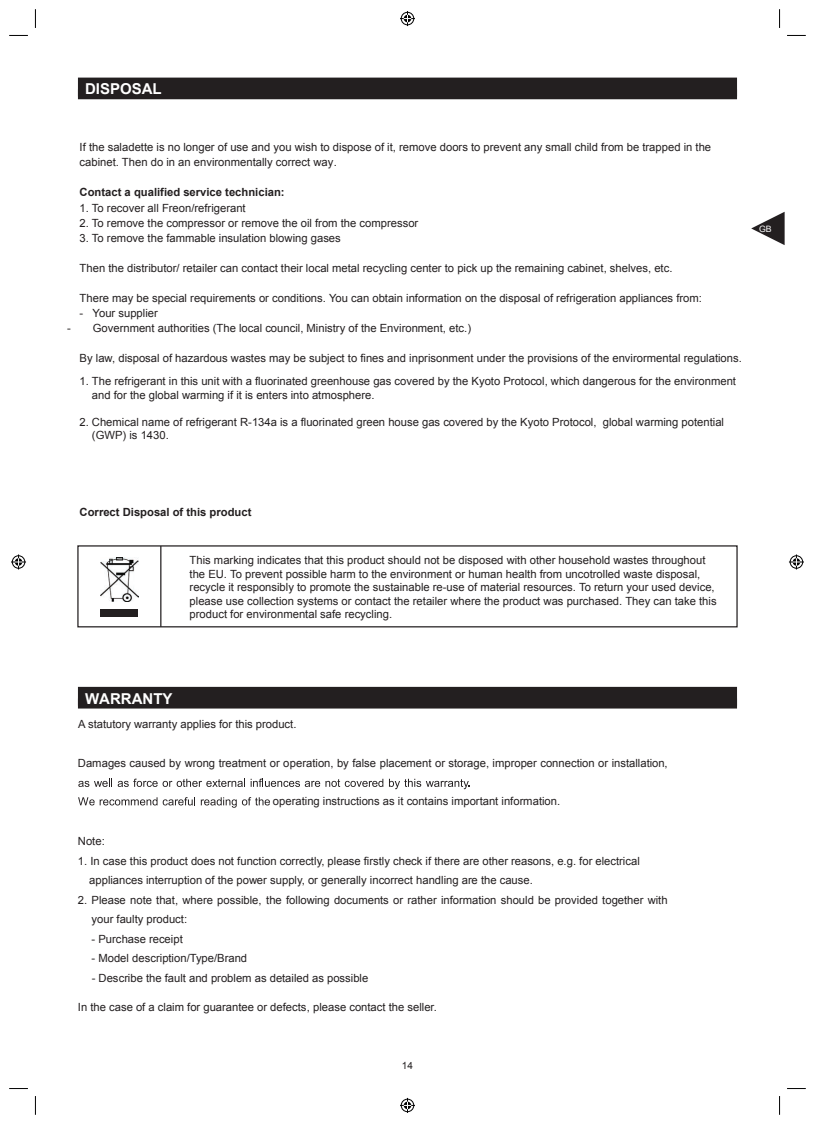
<style>
.page{position:relative;width:815px;height:1124px;background:#fff}
.page>*{position:absolute;margin:0;border:0;box-sizing:border-box;transform-origin:0 0}
.t1{font:700 15px "Arial";color:#fff}
.t2{font:11.25px/13.5px "Arial";color:#231f20}
.t3{font:700 11.25px "Arial";color:#231f20}
.t4{font:10px "Arial";color:#231f20}
.t5{font:8.75px "Arial";color:#fff}
.s1{font-style:inherit}
</style>
<div class="page">
<div style="left:78px;top:78px;width:659px;height:18px;background:#231f20"></div>
<div style="left:78px;top:89px;width:659px;height:10px;background:#231f20"></div>
<svg style="left:9px;top:35px;width:19px;height:1px"></svg>
<svg style="left:787px;top:35px;width:19px;height:1px"></svg>
<svg style="left:9px;top:1088px;width:19px;height:1px"></svg>
<svg style="left:787px;top:1088px;width:19px;height:1px"></svg>
<svg style="left:35px;top:9px;width:1px;height:19px"></svg>
<svg style="left:35px;top:1096px;width:1px;height:18px"></svg>
<svg style="left:779px;top:9px;width:1px;height:19px"></svg>
<svg style="left:400px;top:11px;width:15px;height:15px"></svg>
<svg style="left:400px;top:1097px;width:15px;height:15px"></svg>
<svg style="left:11px;top:554px;width:15px;height:15px"></svg>
<svg style="left:789px;top:554px;width:15px;height:15px"></svg>
<svg style="left:779px;top:1096px;width:1px;height:18px"></svg>
<img style="left:101px;top:557px;width:37px;height:44px">
<div style="left:101px;top:609px;width:37px;height:7px;background:#231f20"></div>
<div style="left:77px;top:545px;width:661px;height:82px;border:1px solid #231f20"></div>
<hr style="left:160px;top:546px;width:1px;height:80px;background:#231f20">
<div style="left:78px;top:686px;width:659px;height:19px;background:#231f20"></div>
<div style="left:78px;top:698px;width:659px;height:10px;background:#231f20"></div>
<svg style="left:751px;top:212px;width:34px;height:33px"></svg>
<svg style="left:78px;top:778px;width:34px;height:8px"></svg>
<svg style="left:118px;top:778px;width:127px;height:8px"></svg>
<svg style="left:251px;top:778px;width:132px;height:8px"></svg>
<svg style="left:389px;top:778px;width:81px;height:11px"></svg>
<svg style="left:78px;top:797px;width:117px;height:8px"></svg>
<svg style="left:201px;top:797px;width:69px;height:10px"></svg>
<h1 class="t1" style="left:85px;top:79px;width:78px">DISPOSAL</h1>
<p class="t2" style="left:80px;top:140px;width:633px;line-height:15px">If the <span class="s1">saladette</span> is no longer of use and you wish to dispose of it, remove doors to prevent any small child from be trapped in the cabinet. Then do in an environmentally correct way.</p>
<p class="t3" style="left:80px;top:185px;width:207px">Contact a qualified service technician:</p>
<p class="t2" style="left:80px;top:201px;width:168px">1. To recover all Freon/refrigerant</p>
<p class="t2" style="left:80px;top:216px;width:340px">2. To remove the compressor or remove the oil from the compressor</p>
<p class="t2" style="left:80px;top:231px;width:263px">3. To remove the fammable insulation blowing gases</p>
<p class="t2" style="left:80px;top:261px;width:594px">Then the distributor/ retailer can contact their local metal recycling center to pick up the remaining cabinet, shelves, etc.</p>
<p class="t2" style="left:80px;top:291px;width:624px">There may be special requirements or conditions. You can obtain information on the disposal of refrigeration appliances from:</p>
<p class="t2" style="left:80px;top:306px;width:80px">- Your supplier</p>
<p class="t2" style="left:67px;top:321px;width:405px">- Government authorities (The local council, Ministry of the Environment, etc.)</p>
<p class="t2" style="left:80px;top:351px;width:664px">By law, disposal of hazardous wastes may be subject to fines and inprisonment under the provisions of the envirormental regulations.</p>
<p class="t2" style="left:92px;top:375px;width:646px;text-indent:-13px">1. The refrigerant in this unit with a fluorinated greenhouse gas covered by the Kyoto Protocol, which dangerous for the environment and for the global warming if it is enters into atmosphere.</p>
<p class="t2" style="left:92px;top:415px;width:634px;text-indent:-13px">2. Chemical name of refrigerant R-134a is a fluorinated green h<span class="s1">ouse</span> gas covered by the Kyoto Protocol, global warming potential (GWP) is 1430.</p>
<p class="t5" style="left:759px;top:223px;width:14px">GB</p>
<p class="t3" style="left:80px;top:504px;width:173px">Correct Disposal of this product</p>
<p class="t2" style="left:190px;top:553px;width:529px">This marking indicates that this product should not be disposed with other household wastes throughout the EU. To prevent possible harm to the environment or human health from uncotrolled waste disposal, recycle it responsibly to promote the sustainable re-use of material resources. To return your used device, please use collection systems or contact the retailer where the product was purchased. They can take this product for environmental safe recycling.</p>
<h1 class="t1" style="left:85px;top:688px;width:89px">WARRANTY</h1>
<p class="t2" style="left:78px;top:717px;width:220px">A statutory warranty applies for this product.</p>
<p class="t2" style="left:78px;top:756px;width:591px">Damages caused by wrong treatment or operation, by false placement or storage, improper connection or installation,</p>
<p class="t2" style="left:273px;top:794px;width:289px">operating instructions as it contains important information.</p>
<p class="t2" style="left:78px;top:834px;width:28px">Note:</p>
<p class="t2" style="left:89px;top:851px;width:552px;line-height:19.5px;text-indent:-11px">1. In case this product does not function correctly, please firstly check if there are other reasons, e.g. for electrical appliances interruption of the power supply, or generally incorrect handling are the cause.</p>
<p class="t2" style="left:92px;top:890px;width:578px;line-height:19.5px;text-indent:-14px">2. Please note that, where possible, the following documents or rather information should be provided together with your faulty product:</p>
<p class="t2" style="left:92px;top:932px;width:93px">- Purchase receipt</p>
<p class="t2" style="left:92px;top:951px;width:157px">- Model description/Type/Brand</p>
<p class="t2" style="left:92px;top:971px;width:278px">- Describe the fault and problem as detailed as possible</p>
<p class="t2" style="left:78px;top:1000px;width:360px">In the case of a claim for guarantee or defects, please contact the seller.</p>
<p class="t4" style="left:402px;top:1058px;width:13px">14</p>
</div>
